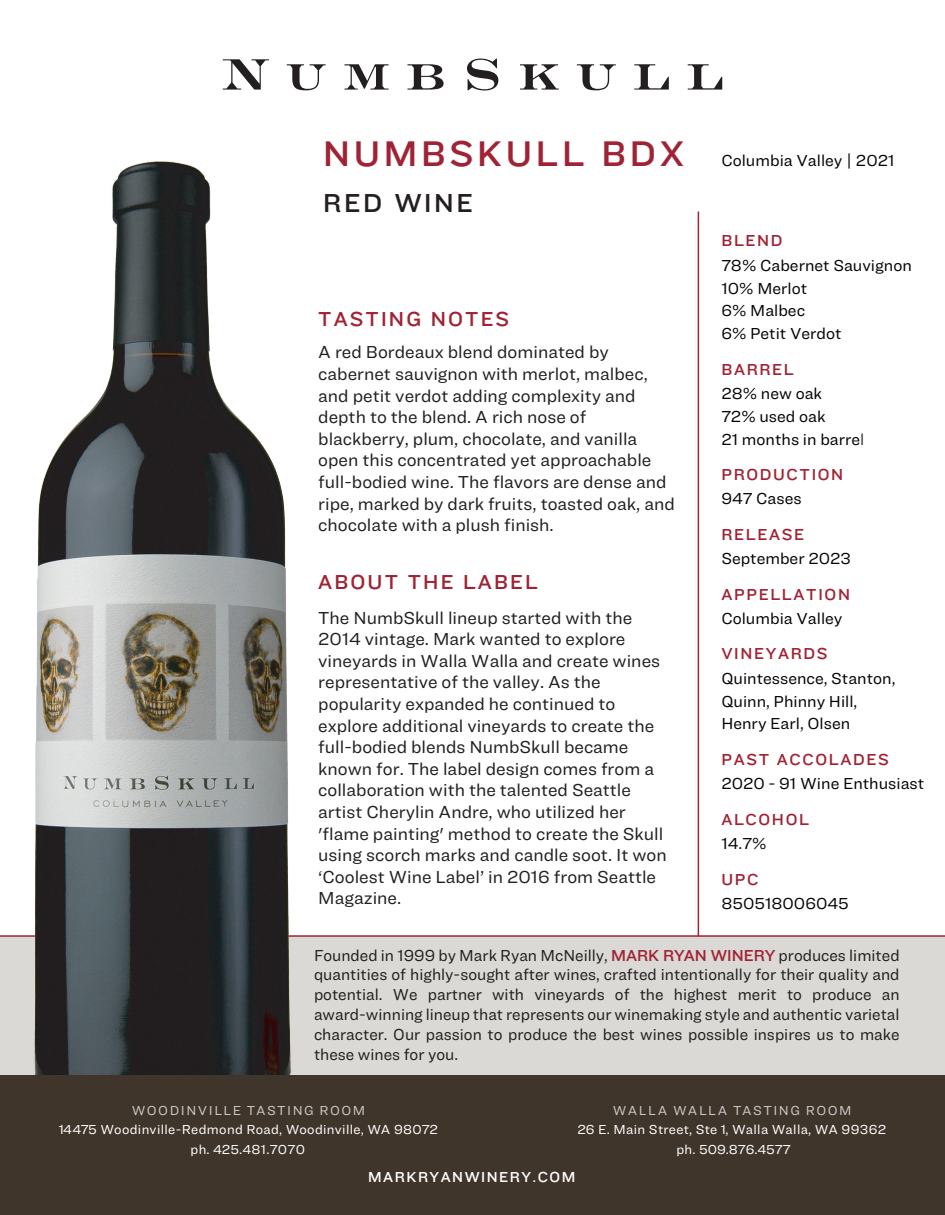
<style>
.page{position:relative;width:945px;height:1215px;background:#fff}
.page>*{position:absolute;margin:0;border:0;box-sizing:border-box;transform-origin:0 0}
.t1{font:37.05px "Knockout 32 Junior Cruisewt";letter-spacing:.1em;color:#a02335}
.t2{font:27px "Knockout 32 Junior Cruisewt";letter-spacing:.1em;color:#231f20}
.t3{font:21px "Knockout 32 Junior Cruisewt";letter-spacing:.1em;color:#a02335}
.t4{font:18px/21.6px "Ringside";color:#231f20}
.t5{font:16.5px/19.8px "Ringside";color:#231f20;text-align:justify}
.t6{font:16.5px/22.8px "Ringside";color:#040503}
.t7{font:16.5px "Knockout 32 Junior Cruisewt";letter-spacing:.1em;color:#a02335}
.t8{font:15px "Knockout 32 Junior Cruisewt";letter-spacing:.1em;color:#fff}
.t9{font:13.5px/19.5px "Ringside";letter-spacing:.025em;color:#fff;text-align:center}
.t10{font:13.5px "Ringside";letter-spacing:.11em;color:#cac8c8}
.s1{color:#3c3935}
.s2{font-family:"Knockout 32 Junior Cruisewt";color:#a02335}
</style>
<div class="page">
<div style="left:0;top:936px;width:945px;height:140px;background:#dad9d6"></div>
<hr style="left:0;top:935px;width:945px;height:2px;background:#a02335">
<svg style="left:223px;top:59px;width:46px;height:31px"></svg>
<svg style="left:287px;top:64px;width:39px;height:26px"></svg>
<svg style="left:345px;top:64px;width:44px;height:26px"></svg>
<svg style="left:407px;top:64px;width:37px;height:26px"></svg>
<svg style="left:467px;top:59px;width:31px;height:31px"></svg>
<svg style="left:520px;top:64px;width:39px;height:26px"></svg>
<svg style="left:577px;top:64px;width:39px;height:26px"></svg>
<svg style="left:634px;top:64px;width:35px;height:26px"></svg>
<svg style="left:688px;top:64px;width:34px;height:26px"></svg>
<img style="left:0;top:161px;width:314px;height:914px">
<div style="left:0;top:1075px;width:945px;height:140px;background:#40352b"></div>
<hr style="left:698px;top:212px;width:1px;height:724px;background:#a02335">
<h1 class="t1" style="left:323px;top:128px;width:363px">NUMBSKULL BDX</h1>
<h2 class="t2" style="left:323px;top:184px;width:151px">RED WINE</h2>
<p class="t3" style="left:318px;top:305px;width:192px">TASTING NOTES</p>
<p class="t4" style="left:318px;top:341px;width:358px">A red Bordeaux blend dominated by cabernet sauvignon with merlot, malbec, and petit verdot adding complexity and depth to the blend. A rich nose of blackberry, plum, chocolate, and vanilla open this concentrated yet approachable full-bodied wine. The flavors are dense and ripe, marked by dark fruits, toasted oak, and chocolate with a plush finish.</p>
<p class="t3" style="left:318px;top:567px;width:221px">ABOUT THE LABEL</p>
<p class="t4" style="left:318px;top:606px;width:350px">The NumbSkull lineup started with the 2014 vintage. Mark wanted to explore vineyards in Walla Walla and create wines representative of the valley. As the popularity expanded he continued to explore additional vineyards to create the full-bodied blends NumbSkull became known for. The label design comes from a collaboration with the talented Seattle artist Cherylin Andre, who utilized her 'flame painting' method to create the Skull using scorch marks and candle soot. It won ‘Coolest Wine Label’ in 2016 from Seattle Magazine.</p>
<p class="t6" style="left:721px;top:149px;width:175px">Columbia Valley | 2021</p>
<p class="t7" style="left:721px;top:229px;width:63px">BLEND</p>
<p class="t6" style="left:721px;top:253px;width:192px">78% Cabernet Sauvignon<br>10% Merlot<br>6% Malbec<br>6% Petit Verdot</p>
<p class="t7" style="left:721px;top:358px;width:74px">BARREL</p>
<p class="t6" style="left:721px;top:382px;width:145px">28% new oak<br>72% used oak<br>21 months in barre<span class="s1">l</span></p>
<p class="t7" style="left:721px;top:463px;width:123px">PRODUCTION</p>
<p class="t6" style="left:721px;top:487px;width:82px">947 Cases</p>
<p class="t7" style="left:721px;top:523px;width:84px">RELEASE</p>
<p class="t6" style="left:721px;top:547px;width:131px">September 2023</p>
<p class="t7" style="left:721px;top:583px;width:130px">APPELLATION</p>
<p class="t6" style="left:721px;top:607px;width:123px">Columbia Valley</p>
<p class="t7" style="left:721px;top:642px;width:108px">VINEYARDS</p>
<p class="t6" style="left:721px;top:666px;width:176px">Quintessence, Stanton,<br>Quinn, Phinny Hill,<br>Henry Earl, Olsen</p>
<p class="t7" style="left:721px;top:748px;width:169px">PAST ACCOLADES</p>
<p class="t6" style="left:721px;top:772px;width:204px">2020 - 91 Wine Enthusiast</p>
<p class="t7" style="left:721px;top:808px;width:89px">ALCOHOL</p>
<p class="t6" style="left:721px;top:832px;width:47px">14.7%</p>
<p class="t7" style="left:721px;top:868px;width:39px">UPC</p>
<p class="t6" style="left:721px;top:892px;width:129px">850518006045</p>
<p class="t5" style="left:314px;top:945px;width:587px">Founded in 1999 by Mark Ryan McNeilly, <span class="s2">MARK RYAN WINERY</span> produces limited quantities of highly-sought after wines, crafted intentionally for their quality and potential. We partner with vineyards of the highest merit to produce an award-winning lineup that represents our winemaking style and authentic varietal character. Our passion to produce the best wines possible inspires us to make these wines for you.</p>
<p class="t10" style="left:132px;top:1101px;width:235px">WOODINVILLE TASTING ROOM</p>
<p class="t9" style="left:59px;top:1120px;width:381px">14475 Woodinville-Redmond Road, Woodinville, WA 98072 ph. 425.481.7070</p>
<p class="t10" style="left:613px;top:1101px;width:240px">WALLA WALLA TASTING ROOM</p>
<p class="t9" style="left:577px;top:1120px;width:310px">26 E. Main Street, Ste 1, Walla Walla, WA 99362 ph. 509.876.4577</p>
<p class="t8" style="left:368px;top:1167px;width:209px">MARKRYANWINERY.COM</p>
</div>
